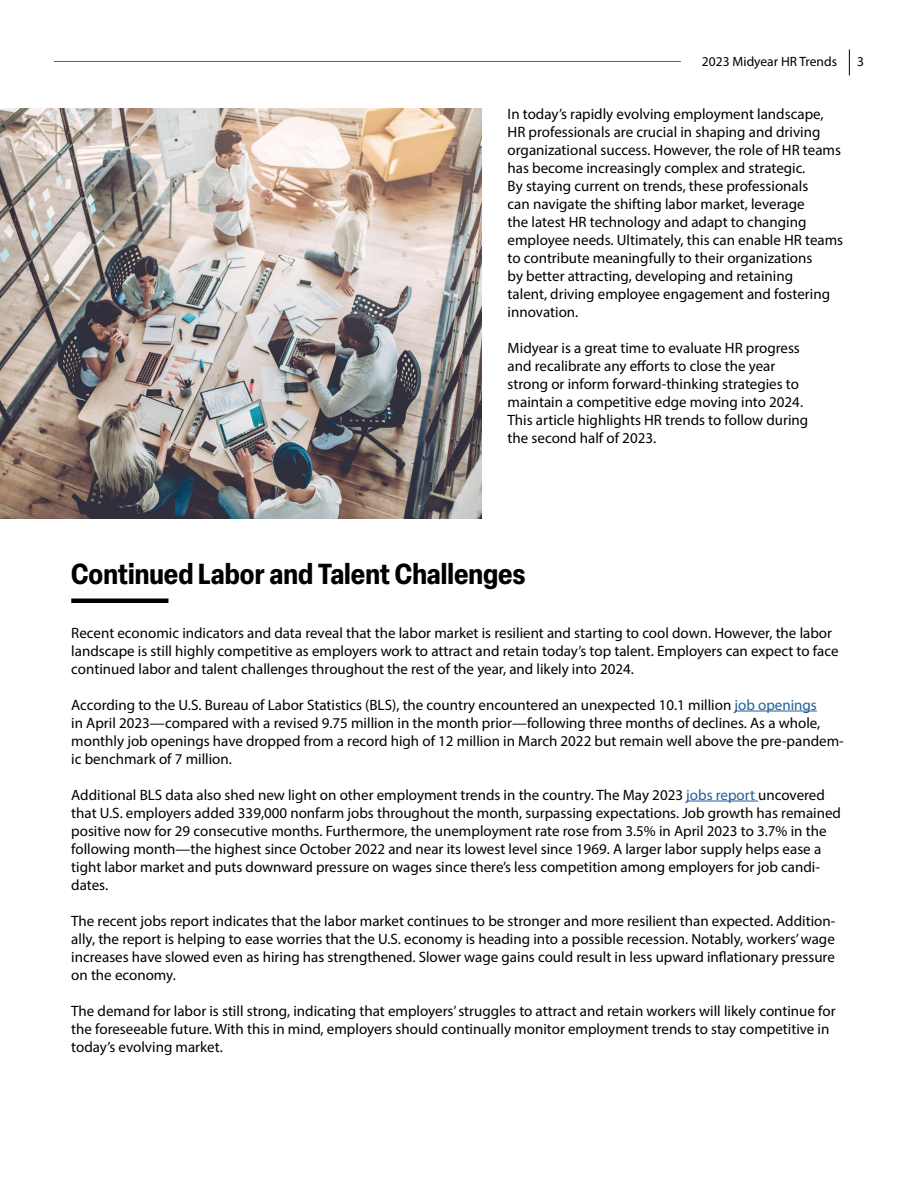
<style>
.page{position:relative;width:918px;height:1188px;background:#fff}
.page>*{position:absolute;margin:0;border:0;box-sizing:border-box;transform-origin:0 0}
.t1{font:700 condensed 28.5px "Elza";color:#000}
.t2{font:15px/18px "Myriad Pro";color:#000}
.t3{font:13.5px "Myriad Pro";color:#000}
.s1{color:#215e9e}
</style>
<div class="page">
<svg style="left:849px;top:49px;width:1px;height:26px"></svg>
<hr style="left:54px;top:61px;width:627px;height:1px;background:#535f99">
<img style="left:0;top:108px;width:482px;height:410px">
<hr style="left:735px;top:711px;width:82px;height:1px;background:#215e9e">
<hr style="left:686px;top:801px;width:72px;height:1px;background:#215e9e">
<div style="left:71px;top:598px;width:97px;height:5px;background:#000"></div>
<p class="t3" style="left:702px;top:53px;width:137px">2023 Midyear HR Trends</p>
<p class="t3" style="left:857px;top:53px;width:8px">3</p>
<p class="t2" style="left:508px;top:105px;width:337px">In today’s rapidly evolving employment landscape, HR professionals are crucial in shaping and driving organizational success. However, the role of HR teams has become increasingly complex and strategic.<br>By staying current on trends, these professionals<br>can navigate the shifting labor market, leverage<br>the latest HR technology and adapt to changing employee needs. Ultimately, this can enable HR teams to contribute meaningfully to their organizations<br>by better attracting, developing and retaining<br>talent, driving employee engagement and fostering innovation.</p>
<p class="t2" style="left:508px;top:339px;width:302px">Midyear is a great time to evaluate HR progress and recalibrate any efforts to close the year strong or inform forward-thinking strategies to maintain a competitive edge moving into 2024.<br>This article highlights HR trends to follow during the second half of 2023.</p>
<h1 class="t1" style="left:71px;top:553px;width:456px">Continued Labor and Talent Challenges</h1>
<p class="t2" style="left:71px;top:623px;width:769px">Recent economic indicators and data reveal that the labor market is resilient and starting to cool down. However, the labor landscape is still highly competitive as employers work to attract and retain today’s top talent. Employers can expect to face continued labor and talent challenges throughout the rest of the year, and likely into 2024.</p>
<p class="t2" style="left:71px;top:695px;width:774px">According to the U.S. Bureau of Labor Statistics (BLS), the country encountered an unexpected 10.1 million <span class="s1">job openings<br></span>in April 2023—compared with a revised 9.75 million in the month prior—following three months of declines. As a whole, monthly job openings have dropped from a record high of 12 million in March 2022 but remain well above the pre-pandem&shy;ic benchmark of 7 million.</p>
<p class="t2" style="left:71px;top:785px;width:771px">Additional BLS data also shed new light on other employment trends in the country. The May 2023 <span class="s1">jobs report</span> uncovered that U.S. employers added 339,000 nonfarm jobs throughout the month, surpassing expectations. Job growth has remained positive now for 29 consecutive months. Furthermore, the unemployment rate rose from 3.5% in April 2023 to 3.7% in the following month—the highest since October 2022 and near its lowest level since 1969. A larger labor supply helps ease a tight labor market and puts downward pressure on wages since there’s less competition among employers for job candi&shy;dates.</p>
<p class="t2" style="left:71px;top:911px;width:766px;text-align:justify">The recent jobs report indicates that the labor market continues to be stronger and more resilient than expected. Addition&shy;ally, the report is helping to ease worries that the U.S. economy is heading into a possible recession. Notably, workers’ wage increases have slowed even as hiring has strengthened. Slower wage gains could result in less upward inflationary pressure on the economy.</p>
<p class="t2" style="left:71px;top:1001px;width:766px">The demand for labor is still strong, indicating that employers’ struggles to attract and retain workers will likely continue for the foreseeable future. With this in mind, employers should continually monitor employment trends to stay competitive in today’s evolving market.</p>
</div>
